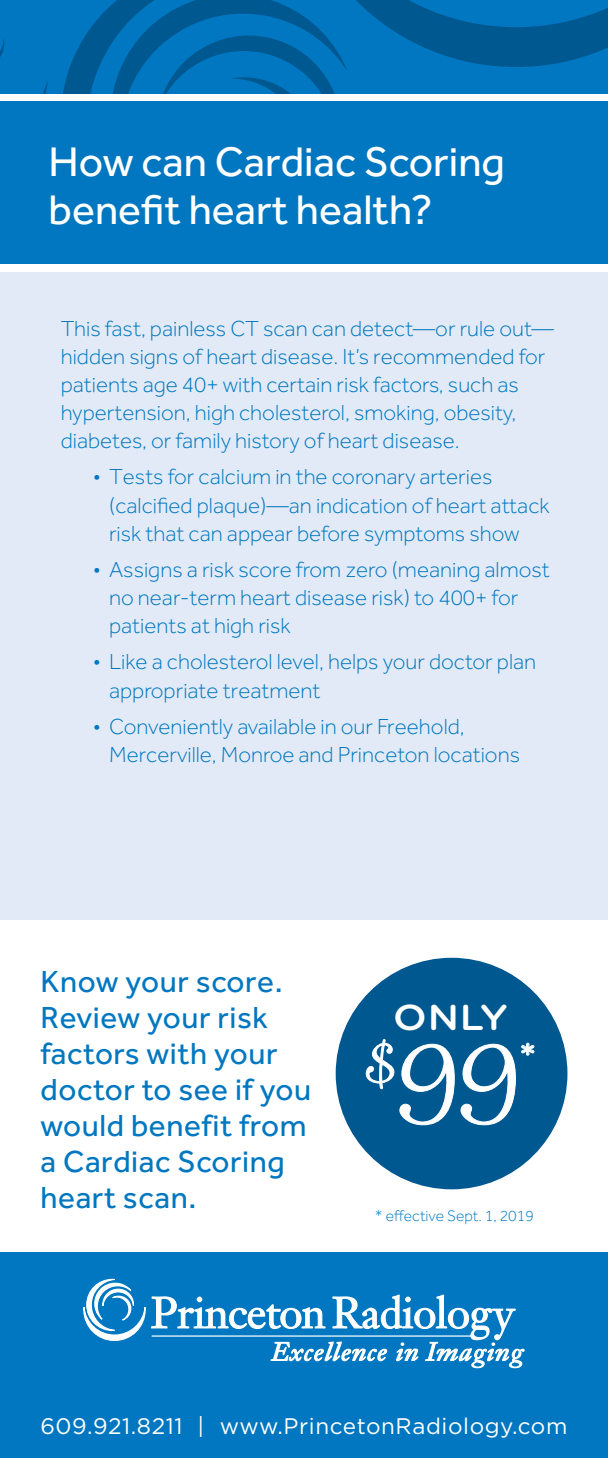
<style>
.page{position:relative;width:608px;height:1458px;background:#fff}
.page>*{position:absolute;margin:0;border:0;box-sizing:border-box;transform-origin:0 0}
.t1{font:105.08px "Dulcelin";color:#fff}
.t2{font:42.75px/47.2px "Effra";color:#fff}
.t3{font:500 36px "Gotham Rounded";color:#fff;scale:1.1 1}
.t4{font:31.5px/36px "Effra";letter-spacing:.02em;color:#0077c0}
.t5{font:300 22.5px/28.1px "Effra";color:#0077c0}
.t6{font:22.5px "Gotham";letter-spacing:.025em;color:#fff}
.t7{font:300 15.75px "Effra";color:#0077c0}
</style>
<div class="page">
<div style="left:0;top:272px;width:608px;height:648px;background:#e1eaf6"></div>
<div style="left:0;top:1252px;width:608px;height:206px;background:#0077c0"></div>
<svg style="left:83px;top:1279px;width:441px;height:89px"></svg>
<svg style="left:0;top:0;width:608px;height:93px;background:#006cb0"></svg>
<div style="left:0;top:101px;width:608px;height:163px;background:#0077c0"></div>
<div style="left:335px;top:958px;width:232px;height:231px;background:#005891;border-radius:50%"></div>
<svg style="left:365px;top:976px;width:89px;height:150px"></svg>
<svg style="left:460px;top:1042px;width:74px;height:84px"></svg>
<h2 class="t2" style="left:49px;top:138px;width:458px">How can Cardiac Scoring benefit heart health?</h2>
<p class="t5" style="left:61px;top:314px;width:494px">This fast, painless CT scan can detect—or rule out— hidden signs of heart disease. It’s recommended for patients age 40+ with certain risk factors, such as hypertension, high cholesterol, smoking, obesity, diabetes, or family history of heart disease.</p>
<p class="t5" style="left:109px;top:463px;width:442px;text-indent:-16px">• Tests for calcium in the coronary arteries (calcified plaque)—an indication of heart attack risk that can appear before symptoms show</p>
<p class="t5" style="left:109px;top:555px;width:442px;text-indent:-16px">• Assigns a risk score from zero (meaning almost no near-term heart disease risk) to 400+ for patients at high risk</p>
<p class="t5" style="left:109px;top:648px;width:428px;text-indent:-16px">• Like a cholesterol level, helps your doctor plan appropriate treatment</p>
<p class="t5" style="left:109px;top:712px;width:412px;text-indent:-16px">• Conveniently available in our Freehold,<br>Mercerville, Monroe and Princeton locations</p>
<h3 class="t4" style="left:40px;top:963px;width:272px">Know your score.<br>Review your risk factors with your doctor to see if you would benefit from a Cardiac Scoring heart scan.</h3>
<h3 class="t3" style="left:393px;top:991px;width:105px">ONLY</h3>
<h1 class="t1" style="left:364px;top:1022px;width:156px"><sup>$</sup>99</h1>
<h3 class="t3" style="left:519px;top:1030px;width:17px">*</h3>
<p class="t7" style="left:375px;top:1207px;width:161px">* effective Sept. 1, 2019</p>
<p class="t6" style="left:40px;top:1412px;width:528px">609.921.8211 | www.PrincetonRadiology.com</p>
</div>
